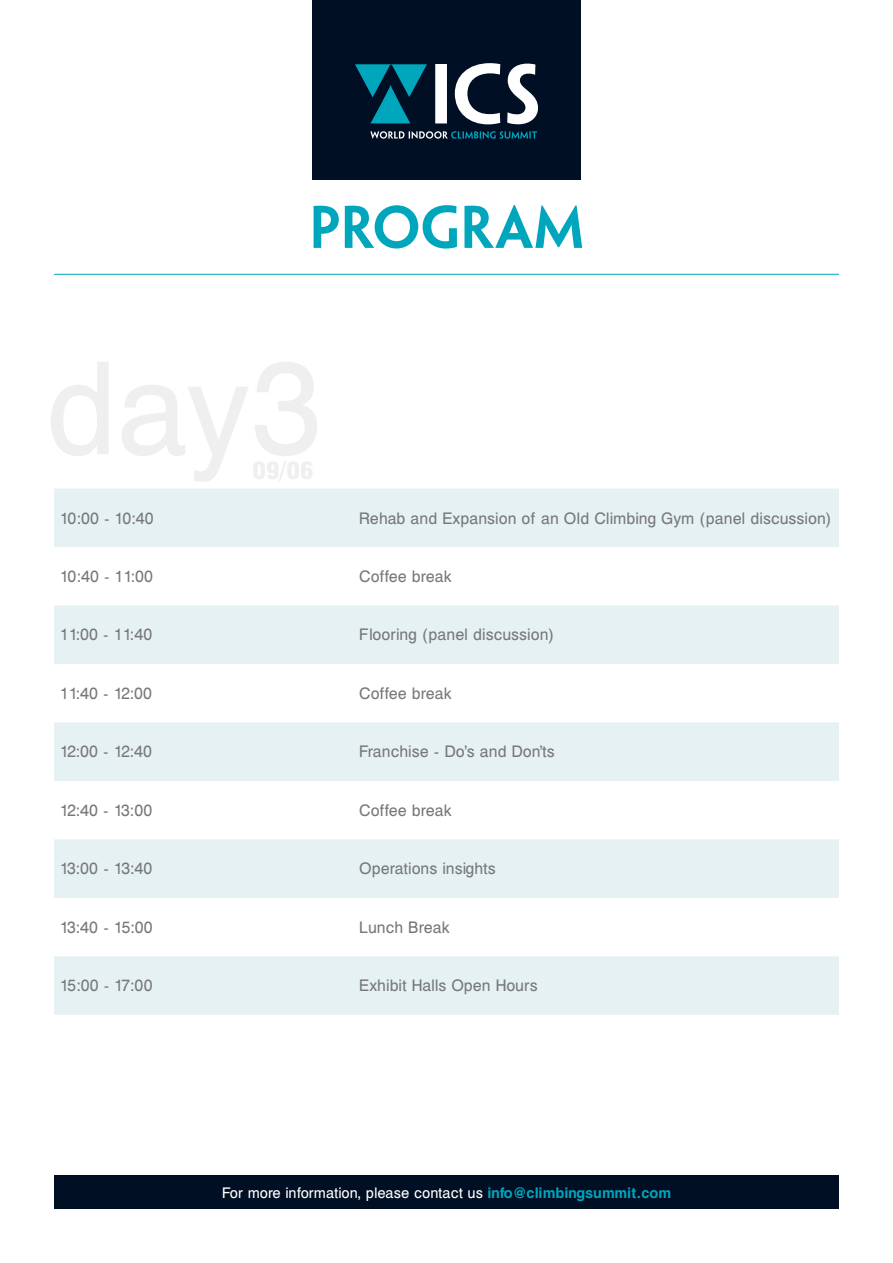
<style>
.page{position:relative;width:893px;height:1263px;background:#fff}
.page>*{position:absolute;margin:0;border:0;box-sizing:border-box;transform-origin:0 0}
.t1{font:600 54px "Penumbra Sans Std";letter-spacing:.005em;color:#00a6bc}
.t2{font:18px "Helen Bg";color:#77787b}
.t3{font:16.5px "Helen Bg";color:#fff}
.s1{font-weight:700;color:#00a6bc}
</style>
<div class="page">
<div style="left:312px;top:0;width:268px;height:180px;background:#000f24"></div>
<svg style="left:370px;top:131px;width:167px;height:8px"></svg>
<svg style="left:355px;top:64px;width:72px;height:59px"></svg>
<svg style="left:435px;top:63px;width:103px;height:61px"></svg>
<hr style="left:54px;top:274px;width:785px;height:1px;background:#00a6bc">
<div style="left:54px;top:1176px;width:785px;height:33px;background:#000f24"></div>
<svg style="left:54px;top:488px;width:785px;height:527px;fill:#e6f1f4"></svg>
<h1 class="t1" style="left:309px;top:194px;width:276px">PROGRAM</h1>
<p class="t2" style="left:60px;top:511px;width:95px">10:00 - 10:40</p>
<p class="t2" style="left:359px;top:511px;width:474px">Rehab and Expansion of an Old Climbing Gym (panel discussion)</p>
<p class="t2" style="left:60px;top:569px;width:95px">10:40 - 11:00</p>
<p class="t2" style="left:359px;top:569px;width:94px">Coffee break</p>
<p class="t2" style="left:60px;top:628px;width:94px">11:00 - 11:40</p>
<p class="t2" style="left:359px;top:628px;width:196px">Flooring (panel discussion)</p>
<p class="t2" style="left:60px;top:686px;width:94px">11:40 - 12:00</p>
<p class="t2" style="left:359px;top:686px;width:94px">Coffee break</p>
<p class="t2" style="left:60px;top:745px;width:94px">12:00 - 12:40</p>
<p class="t2" style="left:359px;top:745px;width:197px">Franchise - Do’s and Don’ts</p>
<p class="t2" style="left:60px;top:803px;width:94px">12:40 - 13:00</p>
<p class="t2" style="left:359px;top:803px;width:94px">Coffee break</p>
<p class="t2" style="left:60px;top:862px;width:94px">13:00 - 13:40</p>
<p class="t2" style="left:359px;top:862px;width:138px">Operations insights</p>
<p class="t2" style="left:60px;top:920px;width:94px">13:40 - 15:00</p>
<p class="t2" style="left:359px;top:920px;width:92px">Lunch Break</p>
<p class="t2" style="left:60px;top:979px;width:94px">15:00 - 17:00</p>
<p class="t2" style="left:359px;top:979px;width:180px">Exhibit Halls Open Hours</p>
<p class="t3" style="left:222px;top:1186px;width:450px">For more information, please contact us <span class="s1">info@climbingsummit.com</span></p>
</div>
